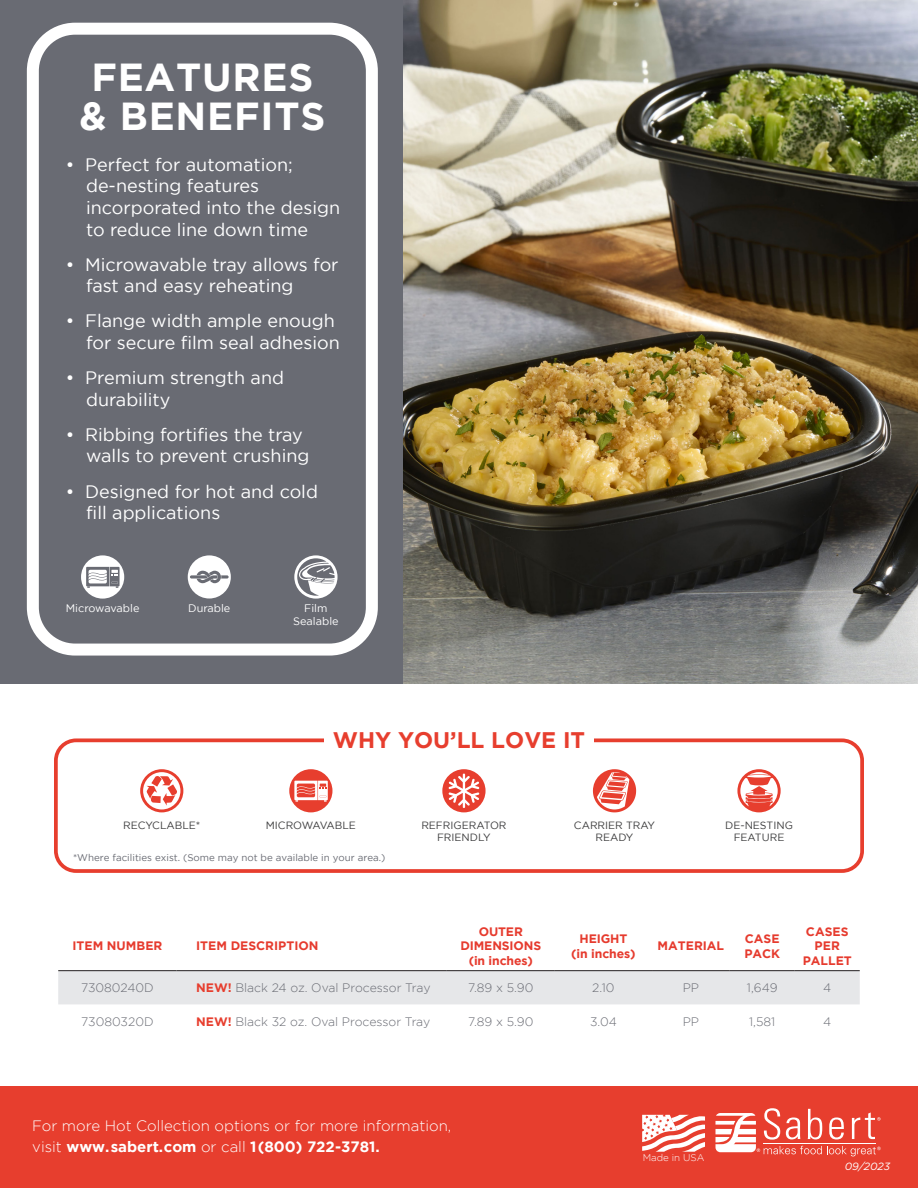
<style>
.page{position:relative;width:918px;height:1188px;background:#fff}
.page>*{position:absolute;margin:0;border:0;box-sizing:border-box;transform-origin:0 0}
.t1{font:700 39px/39px "Gotham";letter-spacing:.02em;color:#fff;text-align:center}
.t2{font:700 22.5px "Gotham";color:#e73e2e}
.t3{font:18px/21.6px "Gotham";color:#fff}
.t4{font:300 15px "Gotham";color:#fff}
.t5{font:700 15px "Gotham";color:#fff}
.t6{font:300 12.3px "Gotham";color:#696b73}
.t7{font:700 12.3px/14.7px "Gotham";color:#e63b2e;text-align:center}
.t8{font:10.95px/13px "Gotham";color:#fff;text-align:center}
.t9{font:10.5px/12.6px "Gotham";color:#3c3c3d;text-align:center}
.t10{font:italic 10.5px "Gotham";color:#fff}
.t11{font:9.75px "Gotham";color:#696b73}
.t12{font:300 9.75px "Gotham";color:#fff}
.s1{font-weight:700;color:#e73e2e}
.s2{font-weight:300}
</style>
<div class="page">
<img style="left:403px;top:0;width:515px;height:684px">
<div style="left:0;top:1086px;width:918px;height:102px;background:#e73e2e"></div>
<div style="left:0;top:0;width:403px;height:684px;background:#696b73"></div>
<div style="left:27px;top:23px;width:351px;height:633px;border:12px solid #fff;border-radius:42px"></div>
<div style="left:58px;top:971px;width:802px;height:33px;background:#e6e7e9"></div>
<hr style="left:58px;top:970px;width:119px;height:1px;background:#231f20">
<hr style="left:177px;top:970px;width:270px;height:1px;background:#231f20">
<hr style="left:447px;top:970px;width:108px;height:1px;background:#231f20">
<hr style="left:555px;top:970px;width:97px;height:1px;background:#231f20">
<hr style="left:652px;top:970px;width:78px;height:1px;background:#231f20">
<hr style="left:730px;top:970px;width:65px;height:1px;background:#231f20">
<hr style="left:795px;top:970px;width:65px;height:1px;background:#231f20">
<svg style="left:188px;top:555px;width:43px;height:44px"></svg>
<svg style="left:81px;top:555px;width:43px;height:44px"></svg>
<svg style="left:294px;top:555px;width:44px;height:44px"></svg>
<div style="left:54px;top:738px;width:810px;height:135px;border:4px solid #e73e2e;border-radius:20px"></div>
<div style="left:324px;top:732px;width:270px;height:17px;background:#fff"></div>
<svg style="left:140px;top:769px;width:43px;height:43px"></svg>
<svg style="left:289px;top:769px;width:43px;height:43px"></svg>
<svg style="left:442px;top:769px;width:44px;height:43px"></svg>
<svg style="left:593px;top:769px;width:43px;height:43px"></svg>
<svg style="left:737px;top:769px;width:44px;height:43px"></svg>
<svg style="left:715px;top:1108px;width:166px;height:48px"></svg>
<svg style="left:642px;top:1115px;width:63px;height:37px"></svg>
<p class="t1" style="left:79px;top:56px;width:248px">FEATURES &amp; BENEFITS</p>
<p class="t3" style="left:86px;top:153px;width:256px;text-indent:-20px">• Perfect for automation; de-nesting features incorporated into the design to reduce line down time</p>
<p class="t3" style="left:86px;top:253px;width:254px;text-indent:-20px">• Microwavable tray allows for fast and easy reheating</p>
<p class="t3" style="left:66px;top:310px;width:276px;text-align:right">• Flange width ample enough for secure film seal adhesion</p>
<p class="t3" style="left:86px;top:367px;width:200px;text-indent:-20px">• Premium strength and durability</p>
<p class="t3" style="left:86px;top:423px;width:225px;text-indent:-20px">• Ribbing fortifies the tray walls to prevent crushing</p>
<p class="t3" style="left:86px;top:480px;width:233px;text-indent:-20px">• Designed for hot and cold fill applications</p>
<p class="t8" style="left:66px;top:602px;width:75px">Microwavable</p>
<p class="t8" style="left:188px;top:602px;width:44px">Durable</p>
<p class="t8" style="left:293px;top:602px;width:47px">Film<br>Sealable</p>
<p class="t2" style="left:333px;top:727px;width:254px">WHY YOU’LL LOVE IT</p>
<p class="t9" style="left:123px;top:819px;width:79px">RECYCLABLE*</p>
<p class="t9" style="left:266px;top:819px;width:92px">MICROWAVABLE</p>
<p class="t9" style="left:421px;top:819px;width:87px">REFRIGERATOR</p>
<p class="t9" style="left:437px;top:831px;width:55px">FRIENDLY</p>
<p class="t11" style="left:73px;top:852px;width:314px">*Where facilities exist. (Some may not be available in your area.)</p>
<p class="t7" style="left:72px;top:938px;width:91px">ITEM NUMBER</p>
<p class="t7" style="left:196px;top:938px;width:124px">ITEM DESCRIPTION</p>
<p class="t7" style="left:460px;top:924px;width:82px">OUTER<br>DIMENSIONS</p>
<p class="t7" style="left:469px;top:953px;width:66px">(in inches)</p>
<p class="t9" style="left:574px;top:819px;width:83px">CARRIER TRAY<br>READY</p>
<p class="t9" style="left:725px;top:819px;width:69px">DE-NESTING</p>
<p class="t9" style="left:734px;top:831px;width:52px">FEATURE</p>
<p class="t7" style="left:580px;top:931px;width:49px">HEIGHT</p>
<p class="t7" style="left:571px;top:946px;width:66px">(in inches)</p>
<p class="t7" style="left:658px;top:938px;width:68px">MATERIAL</p>
<p class="t7" style="left:744px;top:931px;width:37px;text-align:left">CASE<br>PACK</p>
<p class="t7" style="left:803px;top:924px;width:51px">CASES<br>PER<br>PALLET</p>
<p class="t6" style="left:81px;top:981px;width:74px">73080240D</p>
<p class="t6" style="left:196px;top:981px;width:236px"><span class="s1">NEW!</span> Black 24 oz. Oval Processor Tray</p>
<p class="t6" style="left:468px;top:981px;width:67px">7.89 x 5.90</p>
<p class="t6" style="left:592px;top:981px;width:24px">2.10</p>
<p class="t6" style="left:683px;top:981px;width:18px">PP</p>
<p class="t6" style="left:747px;top:981px;width:32px">1,649</p>
<p class="t6" style="left:823px;top:981px;width:10px">4</p>
<p class="t6" style="left:81px;top:1015px;width:74px">73080320D</p>
<p class="t6" style="left:196px;top:1015px;width:236px"><span class="s1">NEW!</span> Black 32 oz. Oval Processor Tray</p>
<p class="t6" style="left:468px;top:1015px;width:67px">7.89 x 5.90</p>
<p class="t6" style="left:590px;top:1015px;width:28px">3.04</p>
<p class="t6" style="left:683px;top:1015px;width:18px">PP</p>
<p class="t6" style="left:749px;top:1015px;width:28px">1,581</p>
<p class="t6" style="left:823px;top:1015px;width:10px">4</p>
<p class="t4" style="left:32px;top:1118px;width:421px">For more Hot Collection options or for more information,</p>
<p class="t5" style="left:32px;top:1138px;width:349px"><span class="s2">visit</span> www.sabert.com <span class="s2">or call</span> 1(800) 722-3781.</p>
<p class="t12" style="left:643px;top:1152px;width:63px">Made in USA</p>
<p class="t10" style="left:845px;top:1161px;width:47px">09/2023</p>
</div>
